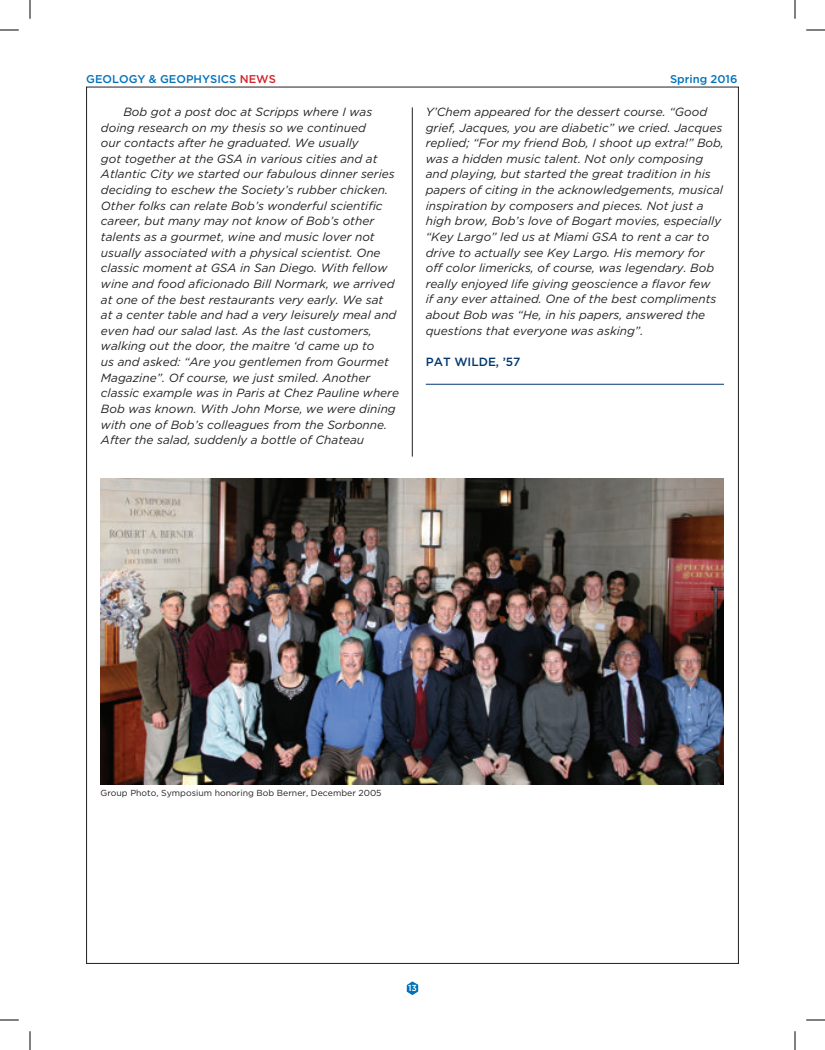
<style>
.page{position:relative;width:825px;height:1050px;background:#fff}
.page>*{position:absolute;margin:0;border:0;box-sizing:border-box;transform-origin:0 0}
.t1{font:italic 11.88px/15.6px "Gotham";color:#231f20}
.t2{font:500 11.88px "Gotham";color:#00386f}
.t3{font:500 11.25px "Gotham";color:#0072bc}
.t4{font:8.75px "Gotham";color:#231f20}
.t5{font:500 8.75px "Gotham";color:#fff}
.s1{color:#d1232a}
</style>
<div class="page">
<svg style="left:407px;top:981px;width:11px;height:14px"></svg>
<hr style="left:412px;top:107px;width:1px;height:350px;background:#231f20">
<hr style="left:426px;top:384px;width:298px;height:1px;background:#00386f">
<img style="left:100px;top:479px;width:624px;height:306px">
<svg style="left:0;top:29px;width:19px;height:2px"></svg>
<svg style="left:806px;top:29px;width:19px;height:2px"></svg>
<svg style="left:0;top:1019px;width:19px;height:2px"></svg>
<svg style="left:806px;top:1019px;width:19px;height:2px"></svg>
<svg style="left:29px;top:0;width:2px;height:19px"></svg>
<svg style="left:29px;top:1031px;width:2px;height:19px"></svg>
<svg style="left:794px;top:0;width:2px;height:19px"></svg>
<svg style="left:794px;top:1031px;width:2px;height:19px"></svg>
<p class="t3" style="left:86px;top:73px;width:191px">GEOLOGY &amp; GEOPHYSICS <span class="s1">NEWS</span></p>
<p class="t3" style="left:670px;top:73px;width:69px">Spring 2016</p>
<p class="t1" style="left:426px;top:104px;width:300px">Y’Chem appeared for the dessert course. “Good grief, Jacques, you are diabetic” we cried. Jacques replied; “For my friend Bob, I shoot up extra!” Bob, was a hidden music talent. Not only composing and playing, but started the great tradition in his papers of citing in the acknowledgements, musical inspiration by composers and pieces. Not just a high brow, Bob’s love of Bogart movies, especially “Key Largo” led us at Miami GSA to rent a car to drive to actually see Key Largo. His memory for off color limericks, of course, was legendary. Bob really enjoyed life giving geoscience a flavor few<br>if any ever attained. One of the best compliments about Bob was “He, in his papers, answered the questions that everyone was asking”.</p>
<p class="t2" style="left:426px;top:355px;width:96px">PAT WILDE, ’57</p>
<p class="t1" style="left:101px;top:104px;width:300px;text-indent:23px">Bob got a post doc at Scripps where I was doing research on my thesis so we continued<br>our contacts after he graduated. We usually<br>got together at the GSA in various cities and at Atlantic City we started our fabulous dinner series deciding to eschew the Society’s rubber chicken.<br>Other folks can relate Bob’s wonderful scientific career, but many may not know of Bob’s other talents as a gourmet, wine and music lover not usually associated with a physical scientist. One classic moment at GSA in San Diego. With fellow wine and food aficionado Bill Normark, we arrived at one of the best restaurants very early. We sat<br>at a center table and had a very leisurely meal and even had our salad last. As the last customers, walking out the door, the maitre ‘d came up to<br>us and asked: “Are you gentlemen from Gourmet Magazine”. Of course, we just smiled. Another classic example was in Paris at Chez Pauline where Bob was known. With John Morse, we were dining with one of Bob’s colleagues from the Sorbonne.<br>After the salad, suddenly a bottle of Chateau</p>
<p class="t4" style="left:100px;top:788px;width:283px">Group Photo, Symposium honoring Bob Berner, December 2005</p>
<p class="t5" style="left:408px;top:983px;width:10px">13</p>
</div>
